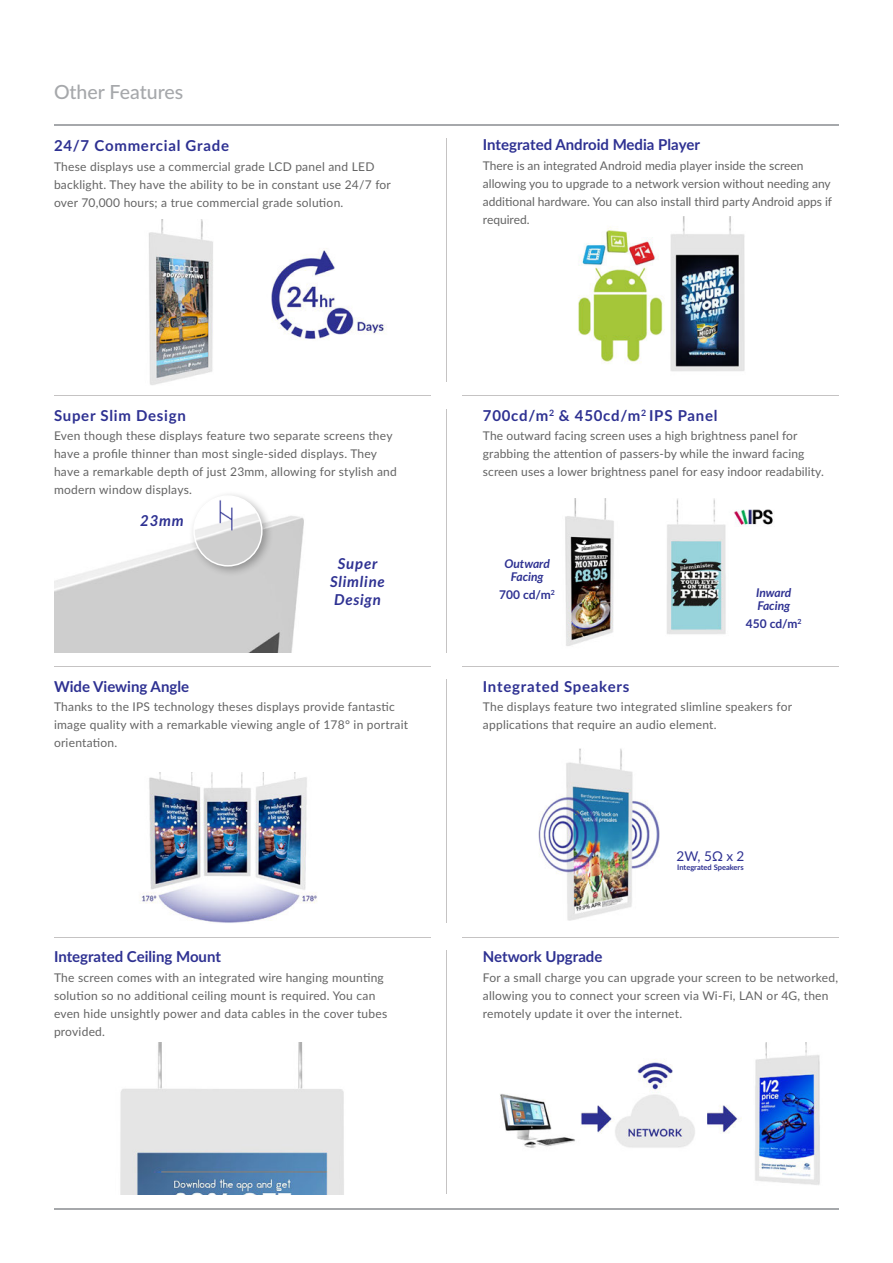
<style>
.page{position:relative;width:893px;height:1263px;background:#fff}
.page>*{position:absolute;margin:0;border:0;box-sizing:border-box;transform-origin:0 0}
.t1{font:500 19.5px "Lato";color:#a6a8ab}
.t2{font:700 15px "Lato";color:#2e3192}
.t3{font:700 15px "Lato";letter-spacing:.05em;color:#2e3192}
.t4{font:italic 700 15px/18px "Lato";letter-spacing:.05em;color:#2e3192;text-align:center}
.t5{font:13.5px "Lato";color:#2e3192}
.t6{font:12px/18px "Lato";letter-spacing:.02em;color:#646464}
.t7{font:12px/18px "Lato";color:#646464}
.t8{font:italic 700 12px/13.5px "Lato";color:#2e3192;text-align:center}
.t9{font:700 12px "Lato";color:#2e3192}
.t10{font:700 7.5px "Lato";color:#2e3192}
</style>
<div class="page">
<img style="left:578px;top:216px;width:167px;height:155px">
<img style="left:565px;top:499px;width:208px;height:147px">
<hr style="left:54px;top:1208px;width:785px;height:1px;background:#a6a8ab">
<hr style="left:54px;top:666px;width:377px;height:1px;background:#c5c3c3">
<hr style="left:54px;top:937px;width:377px;height:1px;background:#c5c3c3">
<hr style="left:54px;top:395px;width:377px;height:1px;background:#c5c3c3">
<hr style="left:462px;top:666px;width:377px;height:1px;background:#c5c3c3">
<hr style="left:462px;top:937px;width:377px;height:1px;background:#c5c3c3">
<hr style="left:462px;top:395px;width:377px;height:1px;background:#c5c3c3">
<hr style="left:446px;top:139px;width:1px;height:243px;background:#c5c3c3">
<hr style="left:446px;top:409px;width:1px;height:244px;background:#c5c3c3">
<hr style="left:446px;top:680px;width:1px;height:243px;background:#c5c3c3">
<hr style="left:446px;top:950px;width:1px;height:244px;background:#c5c3c3">
<img style="left:54px;top:516px;width:250px;height:137px">
<img style="left:139px;top:772px;width:178px;height:151px">
<img style="left:120px;top:1043px;width:224px;height:151px">
<img style="left:500px;top:1043px;width:320px;height:142px">
<img style="left:149px;top:219px;width:235px;height:166px">
<div style="left:189px;top:491px;width:84px;height:87px;background:#000;opacity:.29"></div>
<img style="left:194px;top:496px;width:68px;height:70px">
<div style="left:193px;top:495px;width:70px;height:72px;border:2px solid #fff;border-radius:50%"></div>
<hr style="left:54px;top:124px;width:785px;height:2px;background:#a6a8ab">
<img style="left:538px;top:748px;width:122px;height:173px">
<h1 class="t1" style="left:54px;top:77px;width:131px">Other Features</h1>
<p class="t3" style="left:54px;top:135px;width:176px">24/7 Commercial Grade</p>
<p class="t2" style="left:483px;top:134px;width:219px">Integrated Android Media Player</p>
<p class="t6" style="left:54px;top:157px;width:338px">These displays use a commercial grade LCD panel and LED backlight. They have the ability to be in constant use 24/7 for over 70,000 hours; a true commercial grade solution.</p>
<p class="t7" style="left:483px;top:156px;width:351px">There is an integrated Android media player inside the screen allowing you to upgrade to a network version without needing any additional hardware. You can also install third party Android apps if required.</p>
<p class="t3" style="left:54px;top:404px;width:133px">Super Slim Design</p>
<p class="t3" style="left:483px;top:404px;width:236px">700cd/m<sup>2</sup> &amp; 450cd/m<sup>2</sup> IPS Panel</p>
<p class="t6" style="left:54px;top:426px;width:344px">Even though these displays feature two separate screens they have a profile thinner than most single-sided displays. They have a remarkable depth of just 23mm, allowing for stylish and modern window displays.</p>
<p class="t6" style="left:483px;top:426px;width:343px">The outward facing screen uses a high brightness panel for grabbing the attention of passers-by while the inward facing screen uses a lower brightness panel for easy indoor readability.</p>
<p class="t4" style="left:140px;top:510px;width:45px">23mm</p>
<p class="t4" style="left:330px;top:553px;width:56px">Super<br>Slimline<br>Design</p>
<p class="t8" style="left:504px;top:556px;width:47px">Outward<br>Facing</p>
<p class="t9" style="left:499px;top:586px;width:57px">700 cd/m<sup>2</sup></p>
<p class="t8" style="left:756px;top:585px;width:37px;text-align:left">Inward<br>Facing</p>
<p class="t9" style="left:746px;top:615px;width:57px">450 cd/m<sup>2</sup></p>
<p class="t2" style="left:54px;top:675px;width:137px">Wide Viewing Angle</p>
<p class="t6" style="left:54px;top:697px;width:356px">Thanks to the IPS technology theses displays provide fantastic image quality with a remarkable viewing angle of 178° in portrait orientation.</p>
<p class="t3" style="left:483px;top:675px;width:148px">Integrated Speakers</p>
<p class="t6" style="left:483px;top:697px;width:311px">The displays feature two integrated slimline speakers for applications that require an audio element.</p>
<p class="t5" style="left:677px;top:846px;width:69px">2W, 5Ω x 2</p>
<p class="t10" style="left:677px;top:861px;width:68px">Integrated Speakers</p>
<p class="t2" style="left:54px;top:946px;width:169px">Integrated Ceiling Mount</p>
<p class="t2" style="left:483px;top:946px;width:121px">Network Upgrade</p>
<p class="t6" style="left:54px;top:968px;width:335px">The screen comes with an integrated wire hanging mounting solution so no additional ceiling mount is required. You can even hide unsightly power and data cables in the cover tubes provided.</p>
<p class="t6" style="left:483px;top:968px;width:357px">For a small charge you can upgrade your screen to be networked, allowing you to connect your screen via Wi-Fi, LAN or 4G, then remotely update it over the internet.</p>
</div>
